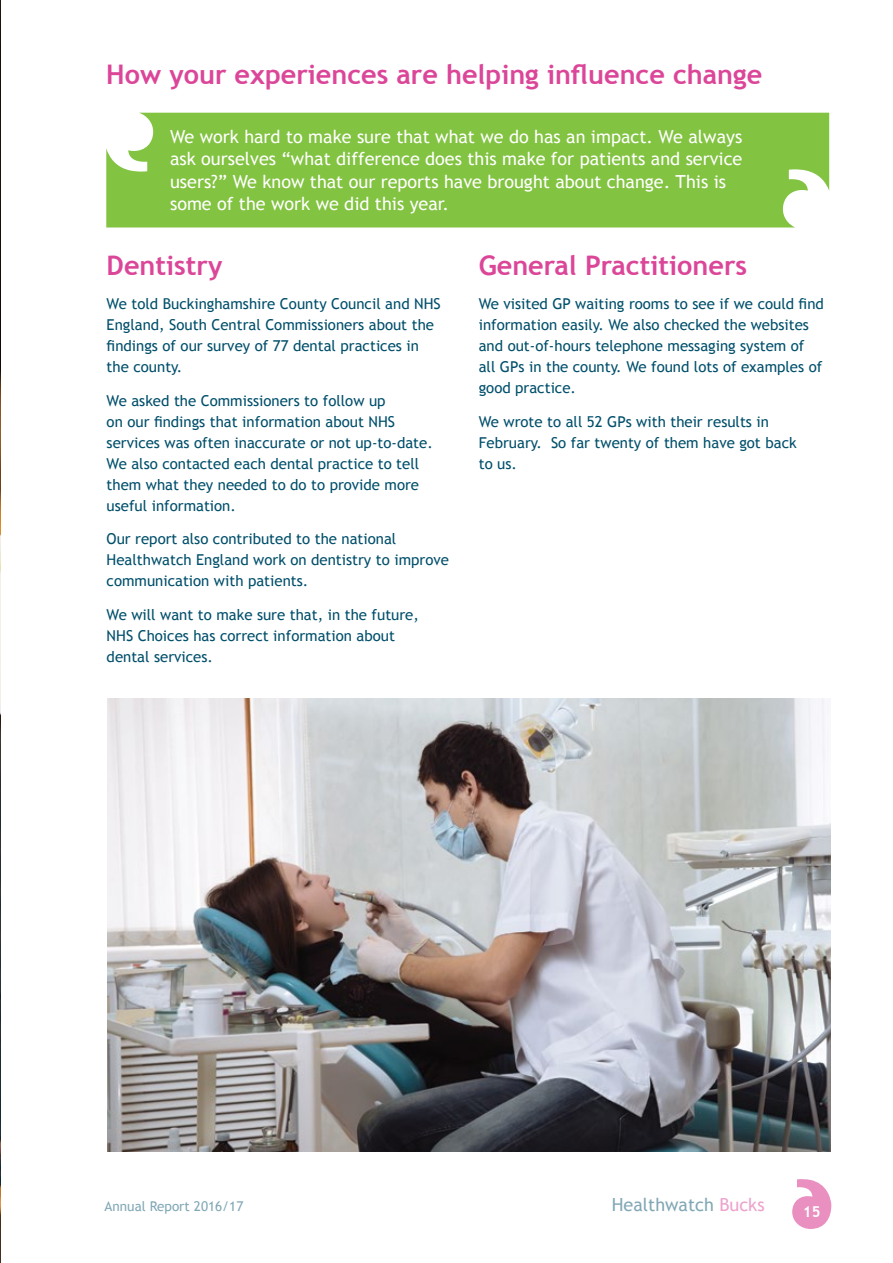
<style>
.page{position:relative;width:893px;height:1263px;background:#fff}
.page>*{position:absolute;margin:0;border:0;box-sizing:border-box;transform-origin:0 0}
.t1{font:700 27px "Trebuchet MS";color:#db4699}
.t2{font:18px/22.5px "Trebuchet MS";color:#fff}
.t3{font:18px "Trebuchet MS";color:#004f6b}
.t4{font:15px/21px "Trebuchet MS";color:#004f6b}
.t5{font:700 15px "Trebuchet MS";color:#fff}
.t6{font:13.5px "Trebuchet MS";color:#004f6b}
.s1{color:#db4699}
</style>
<div class="page">
<svg style="left:792px;top:1179px;width:39px;height:50px"></svg>
<img style="left:0;top:0;width:1px;height:1263px">
<div style="left:106px;top:113px;width:723px;height:114px;background:#82c341"></div>
<img style="left:107px;top:698px;width:724px;height:454px">
<h1 class="t1" style="left:106px;top:57px;width:657px">How your experiences are helping influence change</h1>
<p class="t2" style="left:170px;top:126px;width:574px">We work hard to make sure that what we do has an impact. We always ask ourselves “what difference does this make for patients and service users?” We know that our reports have brought about change. This is some of the work we did this year.</p>
<h1 class="t1" style="left:107px;top:249px;width:117px">Dentistry</h1>
<p class="t4" style="left:107px;top:293px;width:336px">We told Buckinghamshire County Council and NHS England, South Central Commissioners about the findings of our survey of 77 dental practices in the county.</p>
<p class="t4" style="left:107px;top:390px;width:328px">We asked the Commissioners to follow up<br>on our findings that information about NHS services was often inaccurate or not up-to-date.<br>We also contacted each dental practice to tell them what they needed to do to provide more useful information.</p>
<p class="t4" style="left:107px;top:529px;width:344px">Our report also contributed to the national<br>Healthwatch England work on dentistry to improve communication with patients.</p>
<p class="t4" style="left:107px;top:604px;width:314px">We will want to make sure that, in the future,<br>NHS Choices has correct information about dental services.</p>
<h1 class="t1" style="left:479px;top:249px;width:270px">General Practitioners</h1>
<p class="t4" style="left:479px;top:293px;width:347px">We visited GP waiting rooms to see if we could find information easily. We also checked the websites and out-of-hours telephone messaging system of all GPs in the county. We found lots of examples of good practice.</p>
<p class="t4" style="left:479px;top:411px;width:319px">We wrote to all 52 GPs with their results in<br>February. So far twenty of them have got back to us.</p>
<p class="t6" style="left:105px;top:1198px;width:140px">Annual Report 2016/17</p>
<p class="t3" style="left:612px;top:1194px;width:154px">Healthwatch <span class="s1">Bucks</span></p>
<p class="t5" style="left:803px;top:1203px;width:19px">15</p>
</div>
